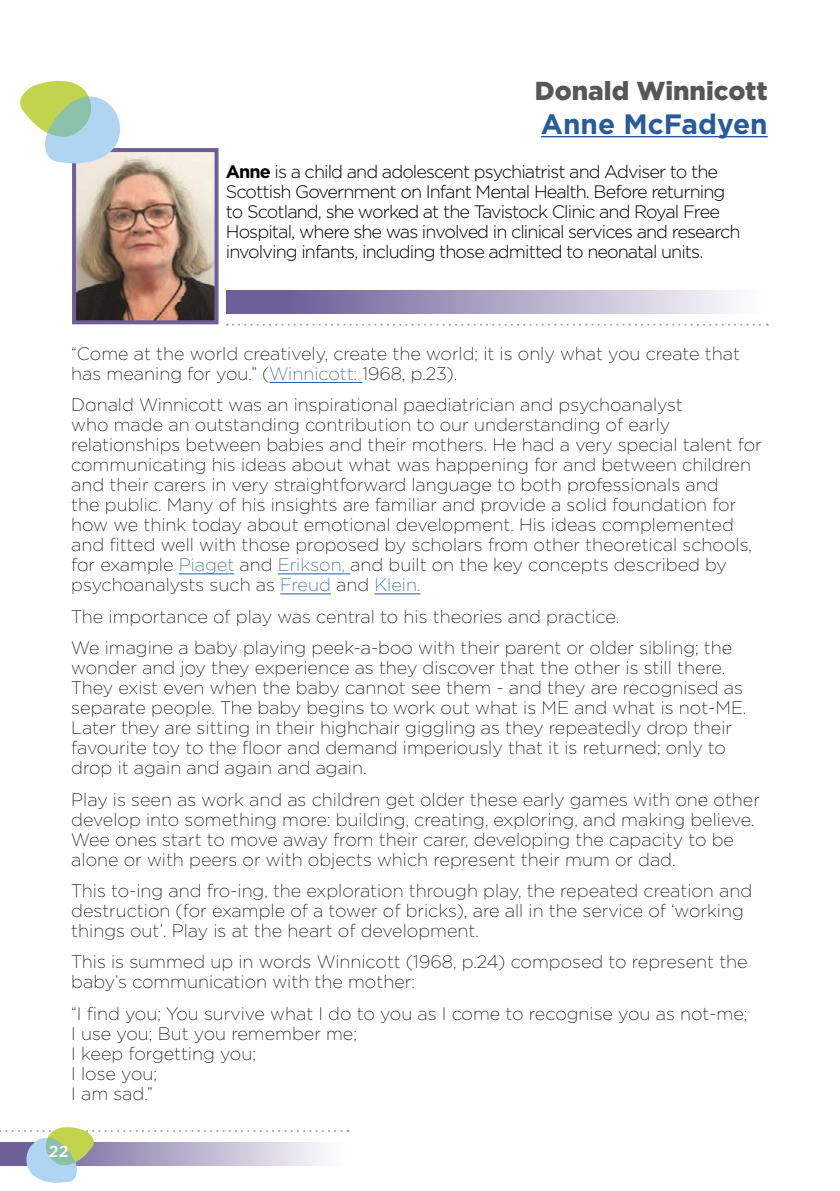
<style>
.page{position:relative;width:840px;height:1191px;background:#fff}
.page>*{position:absolute;margin:0;border:0;box-sizing:border-box;transform-origin:0 0}
.t1{font:700 28px "Gotham";color:#275b9b}
.award_header{font:900 26px "Gotham";color:#575756}
.body_text{font:200 18px/20px "Gotham";color:#000}
.body_text-2{font:300 18px/20px "Gotham";letter-spacing:-.05em;color:#000}
.t2{font:500 16px "Gotham";color:#fff}
.s1{font-weight:700}
.s2{color:#275b9b}
</style>
<div class="page">
<svg style="left:0;top:1127px;width:341px;height:55px"></svg>
<svg style="left:226px;top:324px;width:541px;height:2px"></svg>
<hr style="left:269px;top:382px;width:93px;height:1px;background:#275b9b">
<hr style="left:179px;top:573px;width:55px;height:1px;background:#275b9b">
<hr style="left:277px;top:573px;width:73px;height:1px;background:#275b9b">
<hr style="left:280px;top:593px;width:51px;height:1px;background:#275b9b">
<hr style="left:374px;top:593px;width:46px;height:1px;background:#275b9b">
<img style="left:77px;top:153px;width:136px;height:166px">
<div style="left:72px;top:148px;width:146px;height:176px;border:4px solid #6e5f98"></div>
<div style="left:226px;top:290px;width:541px;height:24px;background:linear-gradient(to right,#5f4f8e,#fefefe)"></div>
<hr style="left:540px;top:136px;width:227px;height:1px;background:#275b9b">
<svg style="left:20px;top:80px;width:105px;height:83px"></svg>
<p class="award_header" style="left:534px;top:73px;width:234px">Donald Winnicott</p>
<p class="t1" style="left:540px;top:105px;width:228px">Anne McFadyen</p>
<p class="body_text-2" style="left:226px;top:161px;width:516px"><span class="s1">Anne</span> is a child and adolescent psychiatrist and Adviser to the Scottish Government on Infant Mental Health. Before returning to Scotland, she worked at the Tavistock Clinic and Royal Free Hospital, where she was involved in clinical services and research involving infants, including those admitted to neonatal units.</p>
<p class="body_text" style="left:71px;top:343px;width:669px">“Come at the world creatively, create the world; it is only what you create that has meaning for you.” (<span class="s2">Winnicott:</span> 1968, p.23).</p>
<p class="body_text" style="left:71px;top:394px;width:691px">Donald Winnicott was an inspirational paediatrician and psychoanalyst<br>who made an outstanding contribution to our understanding of early relationships between babies and their mothers. He had a very special talent for communicating his ideas about what was happening for and between children and their carers in very straightforward language to both professionals and<br>the public. Many of his insights are familiar and provide a solid foundation for how we think today about emotional development. His ideas complemented and fitted well with those proposed by scholars from other theoretical schools, for example <span class="s2">Piaget</span> and <span class="s2">Erikson,</span> and built on the key concepts described by psychoanalysts such as <span class="s2">Freud</span> and <span class="s2">Klein.</span></p>
<p class="body_text" style="left:71px;top:606px;width:549px">The importance of play was central to his theories and practice.</p>
<p class="body_text" style="left:71px;top:637px;width:676px">We imagine a baby playing peek-a-boo with their parent or older sibling; the wonder and joy they experience as they discover that the other is still there.<br>They exist even when the baby cannot see them - and they are recognised as separate people. The baby begins to work out what is ME and what is not-ME.<br>Later they are sitting in their highchair giggling as they repeatedly drop their favourite toy to the floor and demand imperiously that it is returned; only to drop it again and again and again.</p>
<p class="body_text" style="left:71px;top:788px;width:689px">Play is seen as work and as children get older these early games with one other develop into something more: building, creating, exploring, and making believe.<br>Wee ones start to move away from their carer, developing the capacity to be alone or with peers or with objects which represent their mum or dad.</p>
<p class="body_text" style="left:71px;top:880px;width:682px">This to-ing and fro-ing, the exploration through play, the repeated creation and destruction (for example of a tower of bricks), are all in the service of ‘working things out’. Play is at the heart of development.</p>
<p class="body_text" style="left:71px;top:951px;width:677px">This is summed up in words Winnicott (1968, p.24) composed to represent the baby’s communication with the mother:</p>
<p class="body_text" style="left:71px;top:1002px;width:677px">“I find you; You survive what I do to you as I come to recognise you as not-me;</p>
<p class="body_text" style="left:71px;top:1022px;width:287px">I use you; But you remember me;</p>
<p class="body_text" style="left:71px;top:1042px;width:186px">I keep forgetting you;</p>
<p class="body_text" style="left:71px;top:1062px;width:87px">I lose you;</p>
<p class="body_text" style="left:71px;top:1082px;width:83px">I am sad.”</p>
<p class="t2" style="left:49px;top:1141px;width:21px">22</p>
</div>
